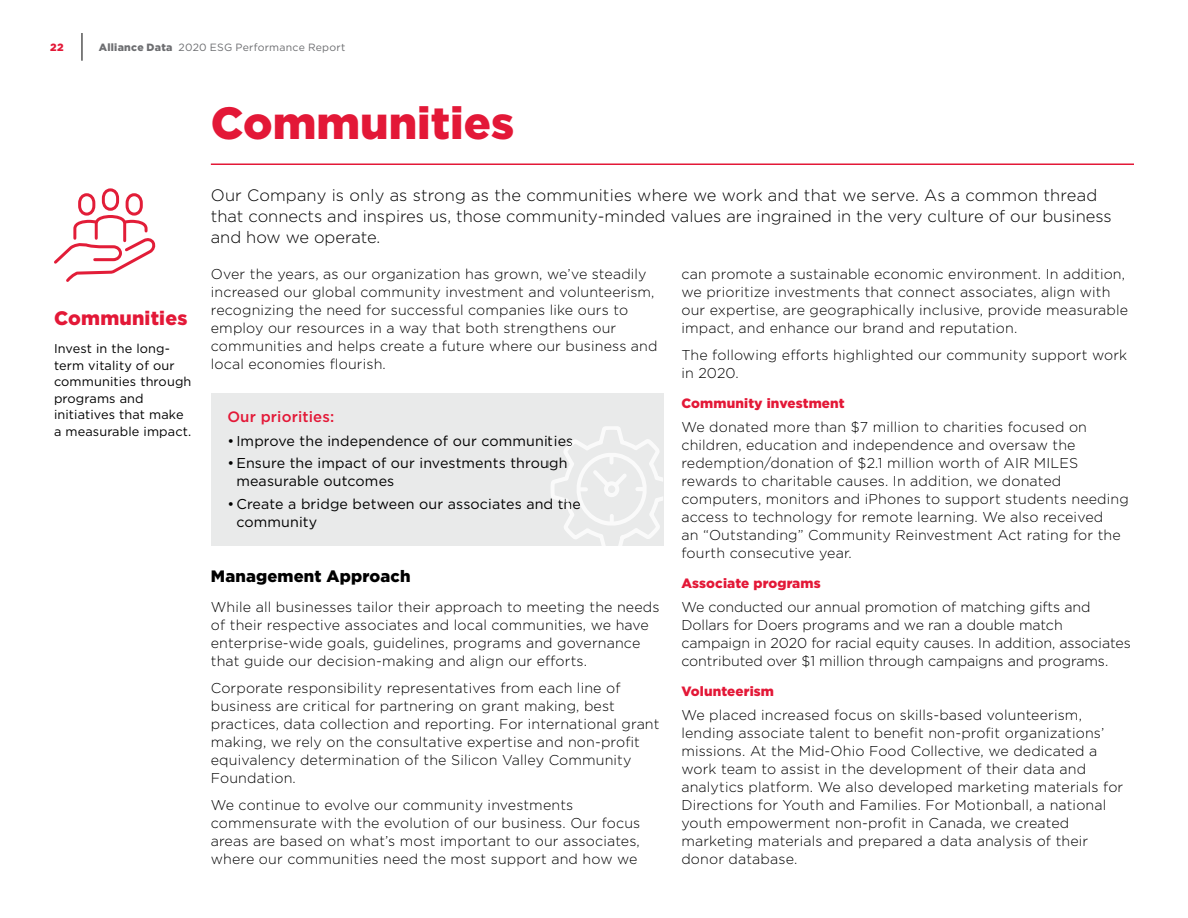
<style>
.page{position:relative;width:1188px;height:918px;background:#fff}
.page>*{position:absolute;margin:0;border:0;box-sizing:border-box;transform-origin:0 0}
.t1{font:900 45px "Gotham";color:#e31837}
.Pillar_Name{font:900 19.5px "Gotham";letter-spacing:.01em;color:#e31837}
.Leadin_Body{font:300 16.5px/21px "Gotham";color:#000}
.t2{font:900 16.5px "Gotham";letter-spacing:.01em;color:#000}
.H3{font:500 15px "Gotham";letter-spacing:.01em;color:#e31837}
.Body{font:300 14.25px/18px "Gotham";letter-spacing:.01em;color:#000}
.t3{font:14.25px/18px "Gotham";letter-spacing:.01em;color:#000}
.H3-2{font:900 13.5px "Gotham";letter-spacing:.01em;color:#e31837}
.Pillar_body{font:12.75px/16.5px "Gotham";letter-spacing:.01em;color:#000}
.t4{font:10.5px "Gotham";letter-spacing:.025em;color:#6d6e71}
.t5{font:900 10.5px "Gotham";color:#e31837}
.s1{font-weight:900}
</style>
<div class="page">
<svg style="left:82px;top:33px;width:1px;height:28px"></svg>
<hr style="left:211px;top:163px;width:923px;height:2px;background:#e31837">
<div style="left:211px;top:393px;width:452px;height:152px;background:#e9eaea"></div>
<svg style="left:54px;top:188px;width:102px;height:94px"></svg>
<svg style="left:548px;top:426px;width:115px;height:120px"></svg>
<p class="t5" style="left:50px;top:40px;width:15px">22</p>
<p class="t4" style="left:99px;top:41px;width:248px"><span class="s1">Alliance Data</span> 2020 ESG Performance Report</p>
<p class="Pillar_Name" style="left:54px;top:305px;width:135px">Communities</p>
<p class="Pillar_body" style="left:54px;top:340px;width:139px">Invest in the long&shy;term vitality of our communities through programs and initiatives that make a measurable impact.</p>
<h1 class="t1" style="left:211px;top:93px;width:305px">Communities</h1>
<p class="Leadin_Body" style="left:211px;top:184px;width:902px">Our Company is only as strong as the communities where we work and that we serve. As a common thread that connects and inspires us, those community-minded values are ingrained in the very culture of our business and how we operate.</p>
<p class="Body" style="left:211px;top:265px;width:448px">Over the years, as our organization has grown, we’ve steadily increased our global community investment and volunteerism, recognizing the need for successful companies like ours to employ our resources in a way that both strengthens our communities and helps create a future where our business and local economies flourish.</p>
<p class="Body" style="left:681px;top:265px;width:448px">can promote a sustainable economic environment. In addition, we prioritize investments that connect associates, align with our expertise, are geographically inclusive, provide measurable impact, and enhance our brand and reputation.</p>
<p class="Body" style="left:681px;top:346px;width:447px">The following efforts highlighted our community support work in 2020.</p>
<p class="H3-2" style="left:681px;top:394px;width:165px">Community investment</p>
<p class="Body" style="left:681px;top:418px;width:449px">We donated more than $7 million to charities focused on children, education and independence and oversaw the redemption/donation of $2.1 million worth of AIR MILES rewards to charitable causes. In addition, we donated computers, monitors and iPhones to support students needing access to technology for remote learning. We also received<br>an “Outstanding” Community Reinvestment Act rating for the fourth consecutive year.</p>
<p class="H3-2" style="left:681px;top:574px;width:141px">Associate programs</p>
<p class="Body" style="left:681px;top:598px;width:451px">We conducted our annual promotion of matching gifts and Dollars for Doers programs and we ran a double match campaign in 2020 for racial equity causes. In addition, associates contributed over $1 million through campaigns and programs.</p>
<p class="H3-2" style="left:681px;top:682px;width:94px">Volunteerism</p>
<p class="Body" style="left:681px;top:706px;width:443px">We placed increased focus on skills-based volunteerism, lending associate talent to benefit non-profit organizations’ missions. At the Mid-Ohio Food Collective, we dedicated a work team to assist in the development of their data and analytics platform. We also developed marketing materials for Directions for Youth and Families. For Motionball, a national youth empowerment non-profit in Canada, we created marketing materials and prepared a data analysis of their donor database.</p>
<p class="H3" style="left:227px;top:406px;width:108px">Our priorities:</p>
<p class="t3" style="left:227px;top:431px;width:347px">• Improve the independence of our communities</p>
<p class="t3" style="left:236px;top:454px;width:333px;text-indent:-9px">•Ensure the impact of our investments through measurable outcomes</p>
<p class="t3" style="left:236px;top:494px;width:346px;text-indent:-9px">• Create a bridge between our associates and the community</p>
<h2 class="t2" style="left:211px;top:565px;width:201px">Management Approach</h2>
<p class="Body" style="left:211px;top:598px;width:450px">While all businesses tailor their approach to meeting the needs of their respective associates and local communities, we have enterprise-wide goals, guidelines, programs and governance that guide our decision-making and align our efforts.</p>
<p class="Body" style="left:211px;top:679px;width:450px">Corporate responsibility representatives from each line of business are critical for partnering on grant making, best practices, data collection and reporting. For international grant making, we rely on the consultative expertise and non-profit equivalency determination of the Silicon Valley Community Foundation.</p>
<p class="Body" style="left:211px;top:796px;width:431px">We continue to evolve our community investments commensurate with the evolution of our business. Our focus areas are based on what’s most important to our associates, where our communities need the most support and how we</p>
</div>
